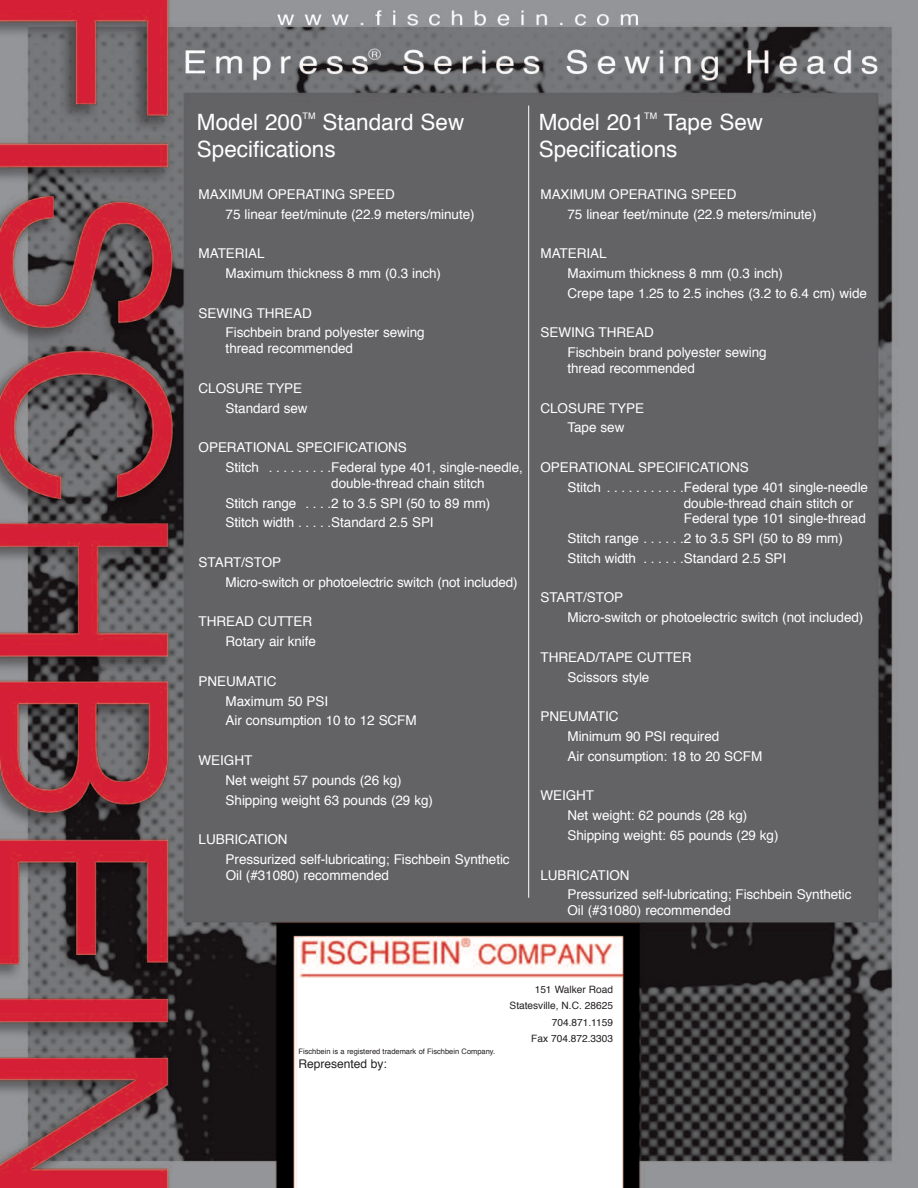
<style>
.page{position:relative;width:918px;height:1188px;background:#fff}
.page>*{position:absolute;margin:0;border:0;box-sizing:border-box;transform-origin:0 0}
.t1{font:22.5px/27px "Helvetica";color:#fff}
.t2{font:13.5px/19.8px "Helvetica";letter-spacing:-.005em;color:#fff}
.t3{font:12px "Helvetica";color:#231f20}
.t4{font:10.05px/16.5px "Helvetica";color:#231f20;text-align:right}
.t5{font:9px "Helvetica";color:#fff}
.t6{font:7.5px "Helvetica";color:#231f20}
</style>
<div class="page">
<img style="left:0;top:0;width:918px;height:1188px">
<hr style="left:528px;top:106px;width:1px;height:792px;background:#fff">
<h1 class="t1" style="left:197px;top:110px;width:269px;text-indent:126px">Standard Sew<br>Specifications</h1>
<h1 class="t1" style="left:539px;top:110px;width:107px">Model 201</h1>
<p class="t5" style="left:644px;top:112px;width:14px">TM</p>
<h1 class="t1" style="left:197px;top:110px;width:107px">Model 200</h1>
<p class="t5" style="left:303px;top:112px;width:14px">TM</p>
<h1 class="t1" style="left:539px;top:110px;width:226px;text-indent:125px">Tape Sew<br>Specifications</h1>
<p class="t2" style="left:568px;top:185px;width:250px;text-indent:-27px">MAXIMUM OPERATING SPEED<br>75 linear feet/minute (22.9 meters/minute)</p>
<p class="t2" style="left:568px;top:245px;width:301px;text-indent:-27px">MATERIAL<br>Maximum thickness 8 mm (0.3 inch)<br>Crepe tape 1.25 to 2.5 inches (3.2 to 6.4 cm) wide</p>
<p class="t2" style="left:568px;top:324px;width:201px;text-indent:-27px">SEWING THREAD<br>Fischbein brand polyester sewing</p>
<p class="t2" style="left:568px;top:359px;width:129px">thread recommended</p>
<p class="t2" style="left:541px;top:399px;width:105px;text-align:center">CLOSURE TYPE<br>Tape sew</p>
<p class="t2" style="left:568px;top:458px;width:302px;text-indent:-27px">OPERATIONAL SPECIFICATIONS<br>Stitch . . . . . . . . . . .Federal type 401 single-needle</p>
<p class="t2" style="left:684px;top:496px;width:183px;line-height:15.8px">double-thread chain stitch or<br>Federal type 101 single-thread</p>
<p class="t2" style="left:568px;top:530px;width:277px">Stitch range . . . . . .2 to 3.5 SPI (50 to 89 mm)<br>Stitch width . . . . . .Standard 2.5 SPI</p>
<p class="t2" style="left:568px;top:589px;width:297px;text-indent:-27px">START/STOP<br>Micro-switch or photoelectric switch (not included)</p>
<p class="t2" style="left:568px;top:648px;width:126px;text-indent:-27px">THREAD/TAPE CUTTER<br>Scissors style</p>
<p class="t2" style="left:568px;top:708px;width:196px;text-indent:-27px">PNEUMATIC<br>Minimum 90 PSI required<br>Air consumption: 18 to 20 SCFM</p>
<p class="t2" style="left:568px;top:787px;width:212px;text-indent:-27px">WEIGHT<br>Net weight: 62 pounds (28 kg)<br>Shipping weight: 65 pounds (29 kg)</p>
<p class="t2" style="left:568px;top:866px;width:286px;text-indent:-27px">LUBRICATION<br>Pressurized self-lubricating; Fischbein Synthetic</p>
<p class="t2" style="left:568px;top:902px;width:165px">Oil (#31080) recommended</p>
<p class="t2" style="left:226px;top:185px;width:250px;text-indent:-27px">MAXIMUM OPERATING SPEED<br>75 linear feet/minute (22.9 meters/minute)</p>
<p class="t2" style="left:226px;top:245px;width:217px;text-indent:-27px">MATERIAL<br>Maximum thickness 8 mm (0.3 inch)</p>
<p class="t2" style="left:226px;top:304px;width:201px;text-indent:-27px">SEWING THREAD<br>Fischbein brand polyester sewing</p>
<p class="t2" style="left:226px;top:340px;width:129px">thread recommended</p>
<p class="t2" style="left:226px;top:379px;width:84px;text-indent:-27px">CLOSURE TYPE<br>Standard sew</p>
<p class="t2" style="left:226px;top:439px;width:299px;text-indent:-27px">OPERATIONAL SPECIFICATIONS<br>Stitch . . . . . . . . .Federal type 401, single-needle,</p>
<p class="t2" style="left:226px;top:474px;width:266px;text-indent:106px">double-thread chain stitch<br>Stitch range . . . .2 to 3.5 SPI (50 to 89 mm)<br>Stitch width . . . . .Standard 2.5 SPI</p>
<p class="t2" style="left:226px;top:553px;width:294px;text-indent:-27px">START/STOP<br>Micro-switch or photoelectric switch (not included)</p>
<p class="t2" style="left:199px;top:613px;width:119px;text-align:right">THREAD CUTTER<br>Rotary air knife</p>
<p class="t2" style="left:226px;top:672px;width:193px;text-indent:-27px">PNEUMATIC<br>Maximum 50 PSI<br>Air consumption 10 to 12 SCFM</p>
<p class="t2" style="left:226px;top:751px;width:209px;text-indent:-27px">WEIGHT<br>Net weight 57 pounds (26 kg)<br>Shipping weight 63 pounds (29 kg)</p>
<p class="t2" style="left:226px;top:831px;width:286px;text-indent:-27px">LUBRICATION<br>Pressurized self-lubricating; Fischbein Synthetic</p>
<p class="t2" style="left:226px;top:866px;width:165px">Oil (#31080) recommended</p>
<p class="t6" style="left:298px;top:1048px;width:198px">Fischbein is a registered trademark of Fischbein Company.</p>
<p class="t3" style="left:298px;top:1059px;width:90px">Represented by:</p>
<p class="t4" style="left:510px;top:982px;width:105px">151 Walker Road<br>Statesville, N.C. 28625<br>704.871.1159<br>Fax 704.872.3303</p>
</div>
